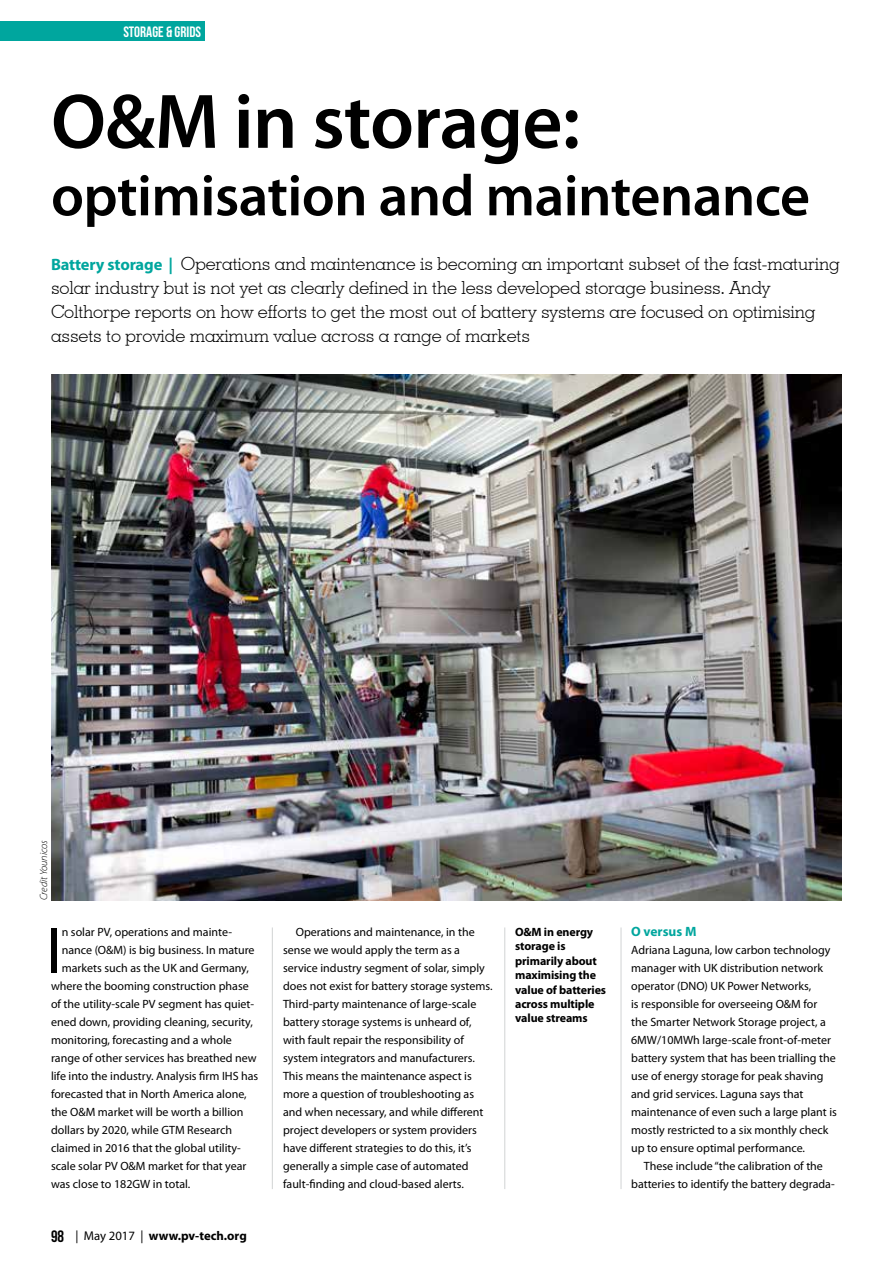
<style>
.page{position:relative;width:893px;height:1263px;background:#fff}
.page>*{position:absolute;margin:0;border:0;box-sizing:border-box;transform-origin:0 0}
.t1{font:600 78px "Myriad Pro";letter-spacing:-.01em;color:#000}
.t2{font:65.4px "Myriad Pro";color:#000}
.t3{font:600 58.5px "Myriad Pro";letter-spacing:-.01em;color:#000}
.t4{font:300 18px/24px "Geometric Slab 703 BT";letter-spacing:-.01em;color:#000}
.t5{font:15px "Bebas Neue";color:#fff}
.t6{font:700 13.5px "Myriad Pro";color:#00a69e}
.t7{font:700 12.75px "Myriad Pro";color:#000}
.t8{font:12px/18px "Myriad Pro";color:#000}
.t9{font:700 12px/14.4px "Myriad Pro";letter-spacing:-.01em;color:#000}
.t10{font:italic 300 10.5px "Myriad Pro";letter-spacing:-.01em;color:#000}
.s1{font-family:"Myriad Pro";font-weight:700;font-size:16.5px;color:#00a69e}
.s2{font-family:"Bebas Neue";font-weight:400;font-size:16.5px}
.s3{font-weight:400}
</style>
<div class="page">
<div style="left:0;top:21px;width:204px;height:20px;background:#00a69e"></div>
<hr style="left:272px;top:927px;width:1px;height:262px;background:#d1d3d4">
<hr style="left:504px;top:927px;width:1px;height:262px;background:#d1d3d4">
<hr style="left:621px;top:927px;width:1px;height:262px;background:#d1d3d4">
<img style="left:51px;top:374px;width:791px;height:526px">
<p class="t5" style="left:123px;top:23px;width:79px">STORAGE &amp; GRIDS</p>
<h1 class="t1" style="left:51px;top:72px;width:531px">O&amp;M in storage:</h1>
<h3 class="t3" style="left:51px;top:158px;width:761px">optimisation and maintenance</h3>
<p class="t4" style="left:51px;top:251px;width:790px"><span class="s1">Battery storage |</span> Operations and maintenance is becoming an important subset of the fast-maturing solar industry but is not yet as clearly defined in the less developed storage business. Andy Colthorpe reports on how efforts to get the most out of battery systems are focused on optimising assets to provide maximum value across a range of markets</p>
<p class="t10" style="left:38px;top:900px;width:61px;rotate:-90deg">Credit Younicos</p>
<h2 class="t2" style="left:46px;top:910px;width:17px">I</h2>
<p class="t8" style="left:62px;top:923px;width:172px">n solar PV, operations and mainte-</p>
<p class="t8" style="left:62px;top:941px;width:194px">nance (O&amp;M) is big business. In mature</p>
<p class="t8" style="left:62px;top:959px;width:189px">markets such as the UK and Germany,</p>
<p class="t8" style="left:51px;top:977px;width:199px">where the booming construction phase</p>
<p class="t8" style="left:51px;top:995px;width:205px">of the utility-scale PV segment has quiet-</p>
<p class="t8" style="left:51px;top:1013px;width:203px">ened down, providing cleaning, security,</p>
<p class="t8" style="left:51px;top:1031px;width:182px">monitoring, forecasting and a whole</p>
<p class="t8" style="left:51px;top:1049px;width:207px">range of other services has breathed new</p>
<p class="t8" style="left:51px;top:1067px;width:209px">life into the industry. Analysis firm IHS has</p>
<p class="t8" style="left:51px;top:1085px;width:197px">forecasted that in North America alone,</p>
<p class="t8" style="left:51px;top:1103px;width:194px">the O&amp;M market will be worth a billion</p>
<p class="t8" style="left:51px;top:1121px;width:183px">dollars by 2020, while GTM Research</p>
<p class="t8" style="left:51px;top:1139px;width:191px">claimed in 2016 that the global utility-</p>
<p class="t8" style="left:51px;top:1157px;width:197px">scale solar PV O&amp;M market for that year</p>
<p class="t8" style="left:51px;top:1175px;width:141px">was close to 182GW in total.</p>
<p class="t7" style="left:51px;top:1227px;width:197px"><span class="s2">98</span> <span class="s3">| May 2017 |</span> www.pv-tech.org</p>
<p class="t8" style="left:283px;top:923px;width:211px;text-indent:13px">Operations and maintenance, in the sense we would apply the term as a service industry segment of solar, simply does not exist for battery storage systems.<br>Third-party maintenance of large-scale battery storage systems is unheard of, with fault repair the responsibility of system integrators and manufacturers.<br>This means the maintenance aspect is more a question of troubleshooting as and when necessary, and while different project developers or system providers have different strategies to do this, it’s generally a simple case of automated fault-finding and cloud-based alerts.</p>
<p class="t6" style="left:631px;top:923px;width:67px">O versus M</p>
<p class="t9" style="left:515px;top:924px;width:92px">O&amp;M in energy storage is primarily about maximising the value of batteries across multiple value streams</p>
<p class="t8" style="left:631px;top:941px;width:207px">Adriana Laguna, low carbon technology manager with UK distribution network operator (DNO) UK Power Networks,<br>is responsible for overseeing O&amp;M for the Smarter Network Storage project, a 6MW/10MWh large-scale front-of-meter battery system that has been trialling the use of energy storage for peak shaving and grid services. Laguna says that maintenance of even such a large plant is mostly restricted to a six monthly check up to ensure optimal performance.</p>
<p class="t8" style="left:631px;top:1157px;width:205px;text-align:center">These include “the calibration of the batteries to identify the battery degrada-</p>
</div>
